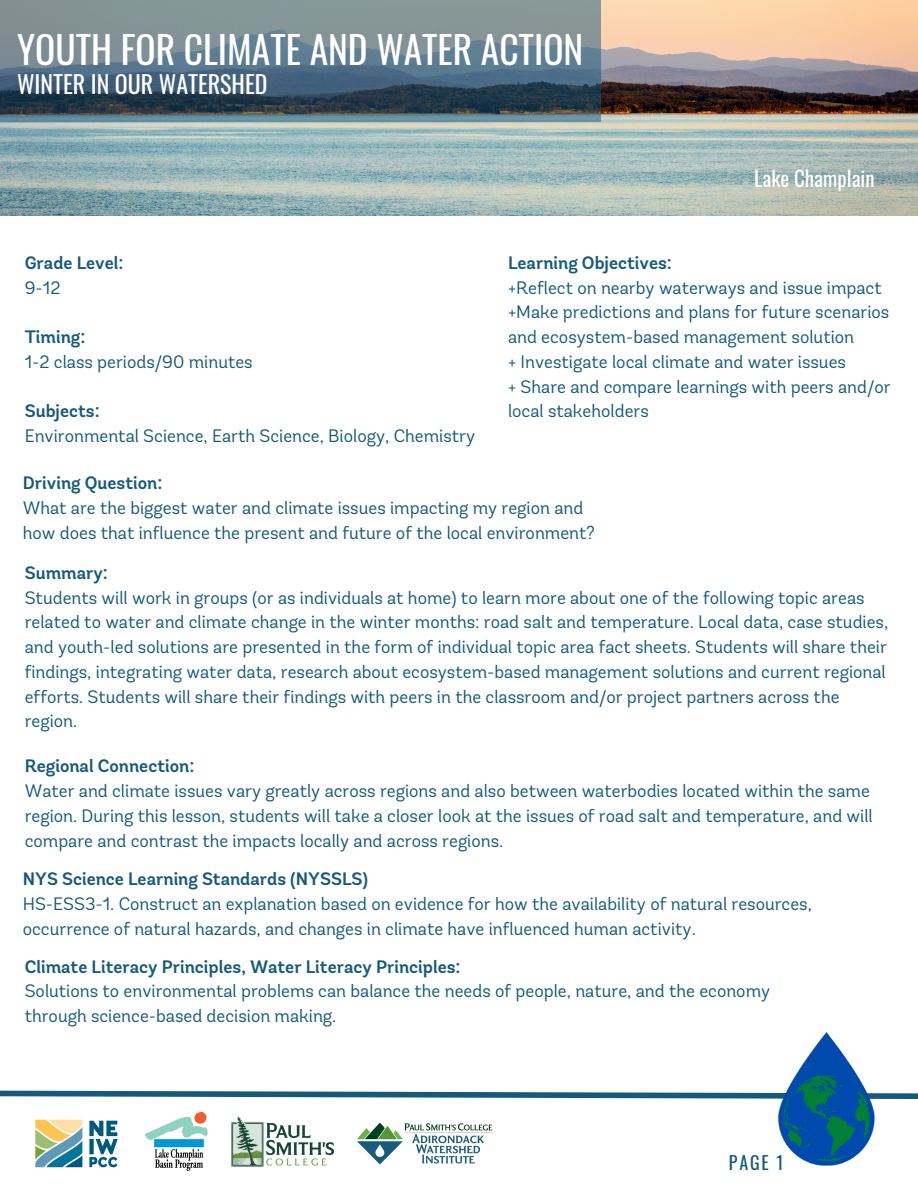
<style>
.page{position:relative;width:918px;height:1188px;background:#fff}
.page>*{position:absolute;margin:0;border:0;box-sizing:border-box;transform-origin:0 0}
.t1{font:37.5px "Oswald";color:#fff}
.t2{font:24px "Oswald";color:#fff}
.t3{font:21px "Oswald";color:#fff}
.t4{font:18px/24.8px "Andes";color:#15597b}
.t5{font:600 18px "Andes";color:#15597b}
.t6{font:18px "Oswald";color:#15597b}
</style>
<div class="page">
<svg style="left:0;top:1090px;width:707px;height:9px"></svg>
<img style="left:707px;top:1032px;width:211px;height:134px">
<img style="left:0;top:0;width:918px;height:215px">
<svg style="left:0;top:0;width:601px;height:121px;background:#5f7581"></svg>
<img style="left:231px;top:1117px;width:103px;height:49px">
<img style="left:357px;top:1122px;width:135px;height:43px">
<img style="left:145px;top:1112px;width:62px;height:59px">
<img style="left:35px;top:1119px;width:83px;height:49px">
<p class="t1" style="left:17px;top:20px;width:568px">YOUTH FOR CLIMATE AND WATER ACTION</p>
<p class="t2" style="left:17px;top:65px;width:252px">WINTER IN OUR WATERSHED</p>
<p class="t3" style="left:754px;top:162px;width:122px">Lake Champlain</p>
<p class="t5" style="left:25px;top:255px;width:101px">Grade Level:</p>
<p class="t4" style="left:25px;top:277px;width:37px">9-12</p>
<p class="t5" style="left:25px;top:330px;width:62px">Timing:</p>
<p class="t4" style="left:25px;top:351px;width:230px">1-2 class periods/90 minutes</p>
<p class="t5" style="left:25px;top:404px;width:77px">Subjects:</p>
<p class="t4" style="left:25px;top:425px;width:452px">Environmental Science, Earth Science, Biology, Chemistry</p>
<h2 class="t5" style="left:508px;top:255px;width:165px">Learning Objectives:</h2>
<p class="t4" style="left:508px;top:277px;width:375px">+Reflect on nearby waterways and issue impact</p>
<p class="t4" style="left:508px;top:302px;width:383px">+Make predictions and plans for future scenarios and ecosystem-based management solution</p>
<p class="t4" style="left:508px;top:351px;width:340px">+ Investigate local climate and water issues</p>
<p class="t4" style="left:508px;top:376px;width:384px">+ Share and compare learnings with peers and/or local stakeholders</p>
<p class="t5" style="left:23px;top:476px;width:141px">Driving Question:</p>
<p class="t4" style="left:23px;top:497px;width:574px">What are the biggest water and climate issues impacting my region and how does that influence the present and future of the local environment?</p>
<p class="t5" style="left:25px;top:565px;width:85px">Summary:</p>
<p class="t4" style="left:25px;top:587px;width:865px">Students will work in groups (or as individuals at home) to learn more about one of the following topic areas related to water and climate change in the winter months: road salt and temperature. Local data, case studies, and youth-led solutions are presented in the form of individual topic area fact sheets. Students will share their findings, integrating water data, research about ecosystem-based management solutions and current regional efforts. Students will share their findings with peers in the classroom and/or project partners across the region.</p>
<p class="t5" style="left:25px;top:759px;width:171px">Regional Connection:</p>
<p class="t4" style="left:25px;top:780px;width:850px">Water and climate issues vary greatly across regions and also between waterbodies located within the same region. During this lesson, students will take a closer look at the issues of road salt and temperature, and will compare and contrast the impacts locally and across regions.</p>
<p class="t5" style="left:23px;top:872px;width:347px">NYS Science Learning Standards (NYSSLS)</p>
<h1 class="t4" style="left:23px;top:893px;width:791px">HS-ESS3-1. Construct an explanation based on evidence for how the availability of natural resources, occurrence of natural hazards, and changes in climate have influenced human activity.</h1>
<p class="t5" style="left:25px;top:959px;width:437px">Climate Literacy Principles, Water Literacy Principles:</p>
<p class="t4" style="left:25px;top:980px;width:747px">Solutions to environmental problems can balance the needs of people, nature, and the economy through science-based decision making.</p>
<p class="t6" style="left:729px;top:1148px;width:56px">PAGE 1</p>
</div>
